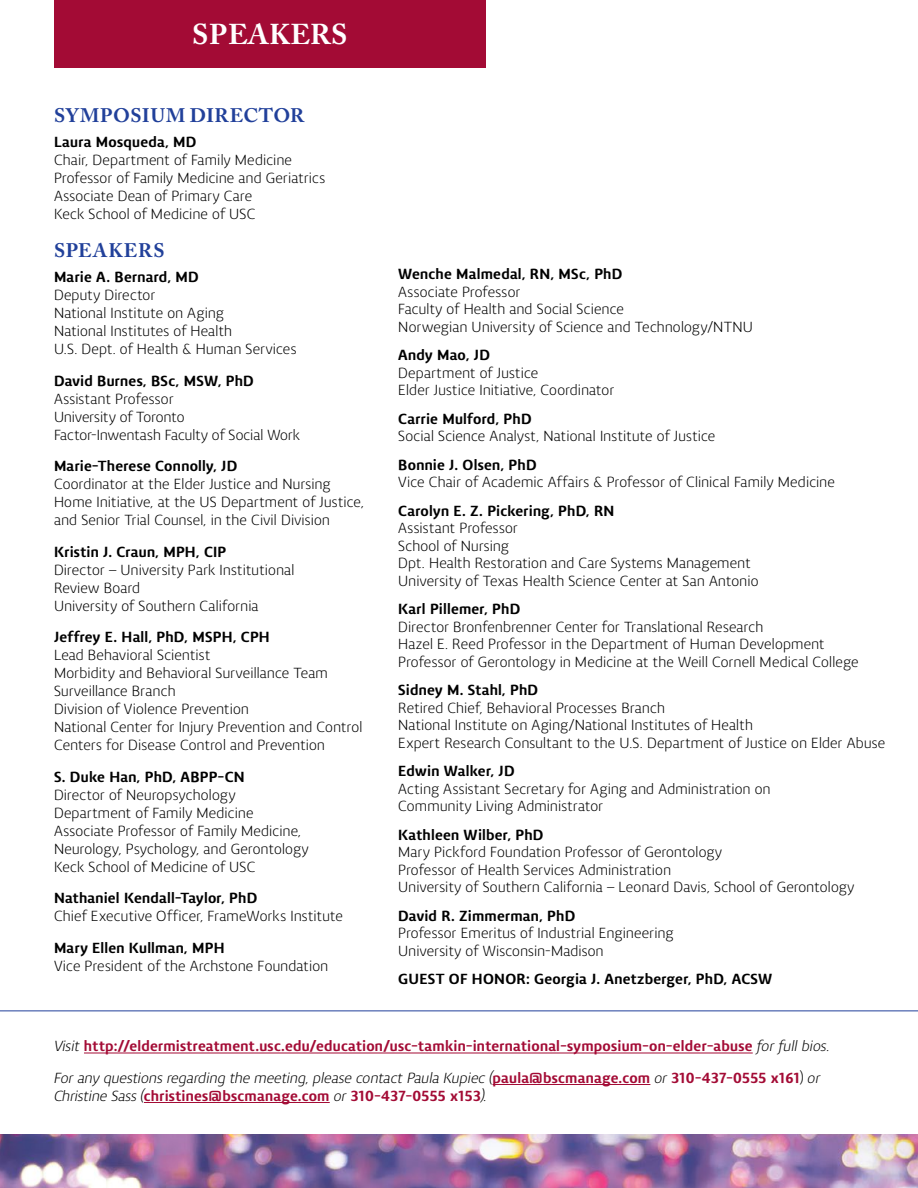
<style>
.page{position:relative;width:918px;height:1188px;background:#fff}
.page>*{position:absolute;margin:0;border:0;box-sizing:border-box;transform-origin:0 0}
.t1{font:700 28.5px "Adobe Caslon Pro";letter-spacing:.015em;color:#fff}
.subheader{font:700 19.5px "Adobe Caslon Pro";letter-spacing:.035em;color:#21409a}
.body{font:15px/18px "Vitali Neue";letter-spacing:.015em;color:#000}
.body-2{font:800 15px "Vitali Neue";letter-spacing:.015em;color:#000}
.body-3{font:italic 15px/18px "Vitali Neue";letter-spacing:.01em;color:#000}
.body-4{font:800 15px "Vitali Neue";letter-spacing:.015em;color:#a30b35}
.s1{font-weight:400;font-style:italic;color:#000}
.s2{font-weight:800;font-style:normal;color:#a30b35}
.s3{font-style:normal}
</style>
<div class="page">
<div style="left:54px;top:0;width:432px;height:68px;background:#a30b35"></div>
<img style="left:0;top:1134px;width:918px;height:54px">
<hr style="left:84px;top:1053px;width:669px;height:1px;background:#a30b35">
<hr style="left:493px;top:1084px;width:157px;height:1px;background:#a30b35">
<hr style="left:144px;top:1102px;width:186px;height:1px;background:#a30b35">
<hr style="left:0;top:1011px;width:918px;height:1px;background:#21409a">
<p class="t1" style="left:192px;top:17px;width:157px">SPEAKERS</p>
<p class="subheader" style="left:54px;top:104px;width:252px">SYMPOSIUM DIRECTOR</p>
<p class="body-2" style="left:54px;top:133px;width:144px">Laura Mosqueda, MD</p>
<p class="body" style="left:54px;top:151px;width:240px">Chair, Department of Family Medicine</p>
<p class="body" style="left:54px;top:169px;width:273px">Professor of Family Medicine and Geriatrics</p>
<p class="body" style="left:54px;top:187px;width:200px">Associate Dean of Primary Care</p>
<p class="body" style="left:54px;top:205px;width:203px">Keck School of Medicine of USC</p>
<p class="subheader" style="left:54px;top:239px;width:112px">SPEAKERS</p>
<p class="body-2" style="left:54px;top:268px;width:146px">Marie A. Bernard, MD</p>
<p class="body" style="left:54px;top:286px;width:103px">Deputy Director</p>
<p class="body" style="left:54px;top:304px;width:171px">National Institute on Aging</p>
<p class="body" style="left:54px;top:322px;width:180px">National Institutes of Health</p>
<p class="body" style="left:54px;top:340px;width:244px">U.S. Dept. of Health &amp; Human Services</p>
<p class="body-2" style="left:54px;top:372px;width:201px">David Burnes, BSc, MSW, PhD</p>
<p class="body" style="left:54px;top:390px;width:121px">Assistant Professor</p>
<p class="body" style="left:54px;top:408px;width:132px">University of Toronto</p>
<p class="body" style="left:54px;top:426px;width:248px">Factor-Inwentash Faculty of Social Work</p>
<p class="body-2" style="left:54px;top:457px;width:185px">Marie-Therese Connolly, JD</p>
<p class="body" style="left:54px;top:475px;width:312px">Coordinator at the Elder Justice and Nursing<br>Home Initiative, at the US Department of Justice, and Senior Trial Counsel, in the Civil Division</p>
<p class="body-2" style="left:54px;top:543px;width:174px">Kristin J. Craun, MPH, CIP</p>
<p class="body" style="left:54px;top:561px;width:242px">Director – University Park Institutional<br>Review Board</p>
<p class="body" style="left:54px;top:597px;width:206px">University of Southern California</p>
<p class="body-2" style="left:54px;top:628px;width:217px">Jeffrey E. Hall, PhD, MSPH, CPH</p>
<p class="body" style="left:54px;top:646px;width:158px">Lead Behavioral Scientist</p>
<p class="body" style="left:54px;top:664px;width:275px">Morbidity and Behavioral Surveillance Team</p>
<p class="body" style="left:54px;top:682px;width:123px">Surveillance Branch</p>
<p class="body" style="left:54px;top:700px;width:196px">Division of Violence Prevention</p>
<p class="body" style="left:54px;top:718px;width:310px">National Center for Injury Prevention and Control</p>
<p class="body" style="left:54px;top:736px;width:272px">Centers for Disease Control and Prevention</p>
<p class="body-2" style="left:54px;top:768px;width:192px">S. Duke Han, PhD, ABPP-CN</p>
<p class="body" style="left:54px;top:786px;width:183px">Director of Neuropsychology</p>
<p class="body" style="left:54px;top:804px;width:201px">Department of Family Medicine</p>
<p class="body" style="left:54px;top:822px;width:256px">Associate Professor of Family Medicine,<br>Neurology, Psychology, and Gerontology</p>
<p class="body" style="left:54px;top:858px;width:203px">Keck School of Medicine of USC</p>
<p class="body-2" style="left:54px;top:889px;width:205px">Nathaniel Kendall-Taylor, PhD</p>
<p class="body" style="left:54px;top:907px;width:291px">Chief Executive Officer, FrameWorks Institute</p>
<p class="body-2" style="left:54px;top:939px;width:172px">Mary Ellen Kullman, MPH</p>
<p class="body" style="left:54px;top:957px;width:276px">Vice President of the Archstone Foundation</p>
<p class="body-2" style="left:398px;top:265px;width:226px">Wenche Malmedal, RN, MSc, PhD</p>
<p class="body" style="left:398px;top:283px;width:124px">Associate Professor</p>
<p class="body" style="left:398px;top:300px;width:227px">Faculty of Health and Social Science</p>
<p class="body" style="left:398px;top:318px;width:356px">Norwegian University of Science and Technology/NTNU</p>
<p class="body-2" style="left:398px;top:346px;width:93px">Andy Mao, JD</p>
<p class="body" style="left:398px;top:364px;width:142px">Department of Justice</p>
<p class="body" style="left:398px;top:381px;width:218px">Elder Justice Initiative, Coordinator</p>
<p class="body-2" style="left:398px;top:410px;width:135px">Carrie Mulford, PhD</p>
<p class="body" style="left:398px;top:427px;width:319px">Social Science Analyst, National Institute of Justice</p>
<p class="body-2" style="left:398px;top:456px;width:140px">Bonnie J. Olsen, PhD</p>
<p class="body" style="left:398px;top:473px;width:438px">Vice Chair of Academic Affairs &amp; Professor of Clinical Family Medicine</p>
<p class="body-2" style="left:398px;top:502px;width:218px">Carolyn E. Z. Pickering, PhD, RN</p>
<p class="body" style="left:398px;top:519px;width:121px">Assistant Professor</p>
<p class="body" style="left:398px;top:537px;width:112px">School of Nursing</p>
<p class="body" style="left:398px;top:554px;width:354px">Dpt. Health Restoration and Care Systems Management</p>
<p class="body" style="left:398px;top:572px;width:362px">University of Texas Health Science Center at San Antonio</p>
<p class="body-2" style="left:398px;top:600px;width:124px">Karl Pillemer, PhD</p>
<p class="body" style="left:398px;top:618px;width:366px">Director Bronfenbrenner Center for Translational Research</p>
<p class="body" style="left:398px;top:635px;width:428px">Hazel E. Reed Professor in the Department of Human Development</p>
<p class="body" style="left:398px;top:653px;width:462px">Professor of Gerontology in Medicine at the Weill Cornell Medical College</p>
<p class="body-2" style="left:398px;top:681px;width:141px">Sidney M. Stahl, PhD</p>
<p class="body" style="left:398px;top:699px;width:268px">Retired Chief, Behavioral Processes Branch</p>
<p class="body" style="left:398px;top:716px;width:356px">National Institute on Aging/National Institutes of Health</p>
<p class="body" style="left:398px;top:734px;width:489px">Expert Research Consultant to the U.S. Department of Justice on Elder Abuse</p>
<p class="body-2" style="left:398px;top:762px;width:118px">Edwin Walker, JD</p>
<p class="body" style="left:398px;top:780px;width:374px;line-height:17.5px">Acting Assistant Secretary for Aging and Administration on<br>Community Living Administrator</p>
<p class="body-2" style="left:398px;top:826px;width:147px">Kathleen Wilber, PhD</p>
<p class="body" style="left:398px;top:843px;width:325px">Mary Pickford Foundation Professor of Gerontology</p>
<p class="body" style="left:398px;top:861px;width:274px">Professor of Health Services Administration</p>
<p class="body" style="left:398px;top:878px;width:458px">University of Southern California – Leonard Davis, School of Gerontology</p>
<p class="body-2" style="left:398px;top:907px;width:179px">David R. Zimmerman, PhD</p>
<p class="body" style="left:398px;top:924px;width:277px">Professor Emeritus of Industrial Engineering</p>
<p class="body" style="left:398px;top:942px;width:207px">University of Wisconsin-Madison</p>
<p class="body-2" style="left:398px;top:970px;width:376px">GUEST OF HONOR: Georgia J. Anetzberger, PhD, ACSW</p>
<p class="body-4" style="left:54px;top:1037px;width:777px"><span class="s1">Visit</span> http://eldermistreatment.usc.edu/education/usc-tamkin-international-symposium-on-elder-abuse <span class="s1">for full bios.</span></p>
<p class="body-3" style="left:54px;top:1069px;width:768px">For any questions regarding the meeting, please contact Paula Kupiec (<span class="s2">paula@bscmanage.com</span> or <span class="s2">310-437-0555 x161</span><span class="s3">)</span> or<br>Christine Sass (<span class="s2">christines@bscmanage.com</span> or <span class="s2">310-437-0555 x153</span>).</p>
</div>
